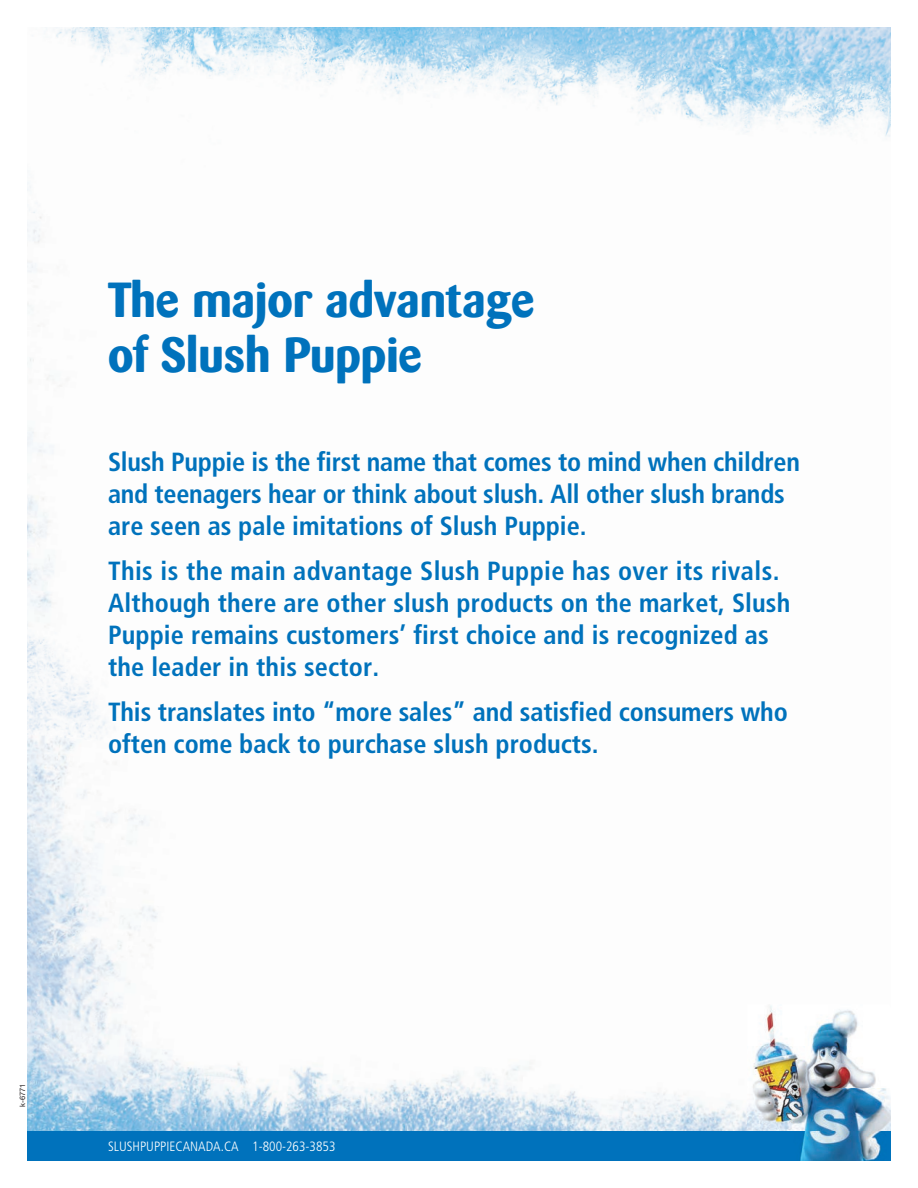
<style>
.page{position:relative;width:918px;height:1188px;background:#fff}
.page>*{position:absolute;margin:0;border:0;box-sizing:border-box;transform-origin:0 0}
.t1{font:700 48.75px/54.3px "Barmeno";color:#0072bc}
.t2{font:700 condensed 26.25px/31.8px "Frutiger";color:#0072bc}
.t3{font:300 condensed 13.5px "Frutiger";color:#fff}
.t4{font:7.5px "Helvetica Neue LT Std";color:#231f20}
</style>
<div class="page">
<img style="left:27px;top:304px;width:35px;height:323px">
<img style="left:27px;top:27px;width:812px;height:245px">
<img style="left:27px;top:810px;width:378px;height:321px">
<img style="left:27px;top:635px;width:89px;height:175px">
<img style="left:295px;top:27px;width:596px;height:52px">
<img style="left:393px;top:247px;width:446px;height:25px">
<img style="left:405px;top:1065px;width:342px;height:66px">
<img style="left:839px;top:76px;width:52px;height:61px">
<div style="left:27px;top:1131px;width:864px;height:30px;background:#0072bc"></div>
<img style="left:747px;top:1005px;width:144px;height:156px">
<h1 class="t1" style="left:108px;top:273px;width:428px">The major advantage of Slush Puppie</h1>
<p class="t2" style="left:108px;top:446px;width:694px">Slush Puppie is the first name that comes to mind when children and teenagers hear or think about slush. All other slush brands are seen as pale imitations of Slush Puppie.</p>
<p class="t2" style="left:108px;top:555px;width:684px">This is the main advantage Slush Puppie has over its rivals.<br>Although there are other slush products on the market, Slush Puppie remains customers’ first choice and is recognized as the leader in this sector.</p>
<p class="t2" style="left:108px;top:696px;width:681px">This translates into “more sales” and satisfied consumers who often come back to purchase slush products.</p>
<p class="t4" style="left:18px;top:1107px;width:25px;rotate:-90deg">k-6771</p>
<p class="t3" style="left:108px;top:1139px;width:229px">SLUSHPUPPIECANADA.CA 1-800-263-3853</p>
</div>
